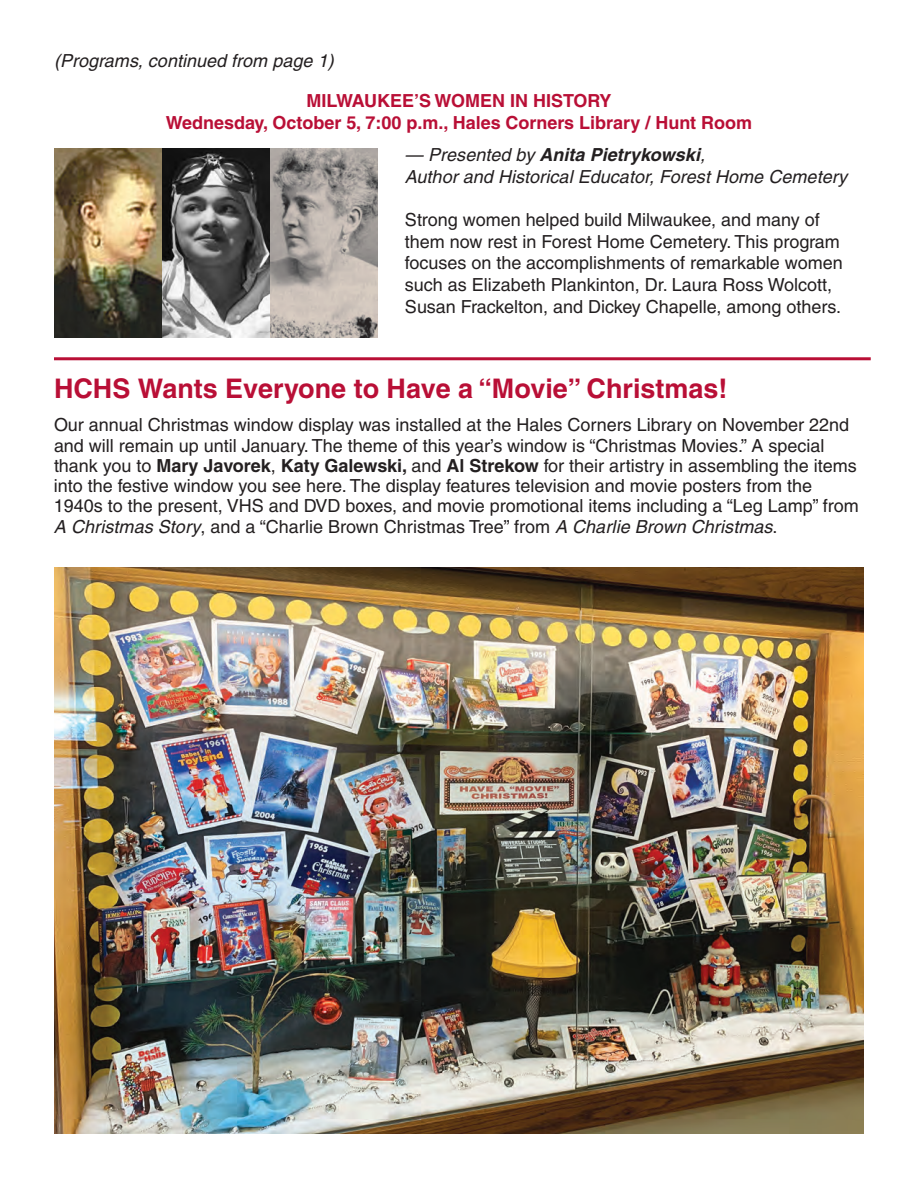
<style>
.page{position:relative;width:918px;height:1188px;background:#fff}
.page>*{position:absolute;margin:0;border:0;box-sizing:border-box;transform-origin:0 0}
.t1{font:700 27px "Helvetica";color:#b90f36}
.t2{font:18px/20.2px "Helvetica";color:#231f20}
.t3{font:italic 18px/21.6px "Helvetica";letter-spacing:.005em;color:#231f20}
.t4{font:700 18px/21.6px "Helvetica";color:#b90f36;text-align:center}
.s1{font-weight:700}
.s2{font-style:italic}
</style>
<div class="page">
<img style="left:54px;top:148px;width:324px;height:190px">
<img style="left:54px;top:567px;width:810px;height:567px">
<hr style="left:54px;top:357px;width:817px;height:3px;background:#b90f36">
<p class="t3" style="left:54px;top:52px;width:281px">(Programs, continued from page 1)</p>
<p class="t4" style="left:166px;top:92px;width:588px">MILWAUKEE’S WOMEN IN HISTORY<br>Wednesday, October 5, 7:00 p.m., Hales Corners Library / Hunt Room</p>
<p class="t3" style="left:405px;top:146px;width:444px">— Presented by <span class="s1">Anita Pietrykowski</span>,<br>Author and Historical Educator, Forest Home Cemetery</p>
<p class="t2" style="left:405px;top:211px;width:439px;line-height:21.6px">Strong women helped build Milwaukee, and many of them now rest in Forest Home Cemetery. This program focuses on the accomplishments of remarkable women such as Elizabeth Plankinton, Dr. Laura Ross Wolcott, Susan Frackelton, and Dickey Chapelle, among others.</p>
<h1 class="t1" style="left:54px;top:379px;width:675px">HCHS Wants Everyone to Have a “Movie” Christmas!</h1>
<p class="t2" style="left:54px;top:417px;width:806px">Our annual Christmas window display was installed at the Hales Corners Library on November 22nd and will remain up until January. The theme of this year’s window is “Christmas Movies.” A special thank you to <span class="s1">Mary Javorek</span>, <span class="s1">Katy Galewski,</span> and <span class="s1">Al Strekow</span> for their artistry in assembling the items into the festive window you see here. The display features television and movie posters from the 1940s to the present, VHS and DVD boxes, and movie promotional items including a “Leg Lamp” from <span class="s2">A Christmas Story</span>, and a “Charlie Brown Christmas Tree” from <span class="s2">A Charlie Brown Christmas</span>.</p>
</div>
